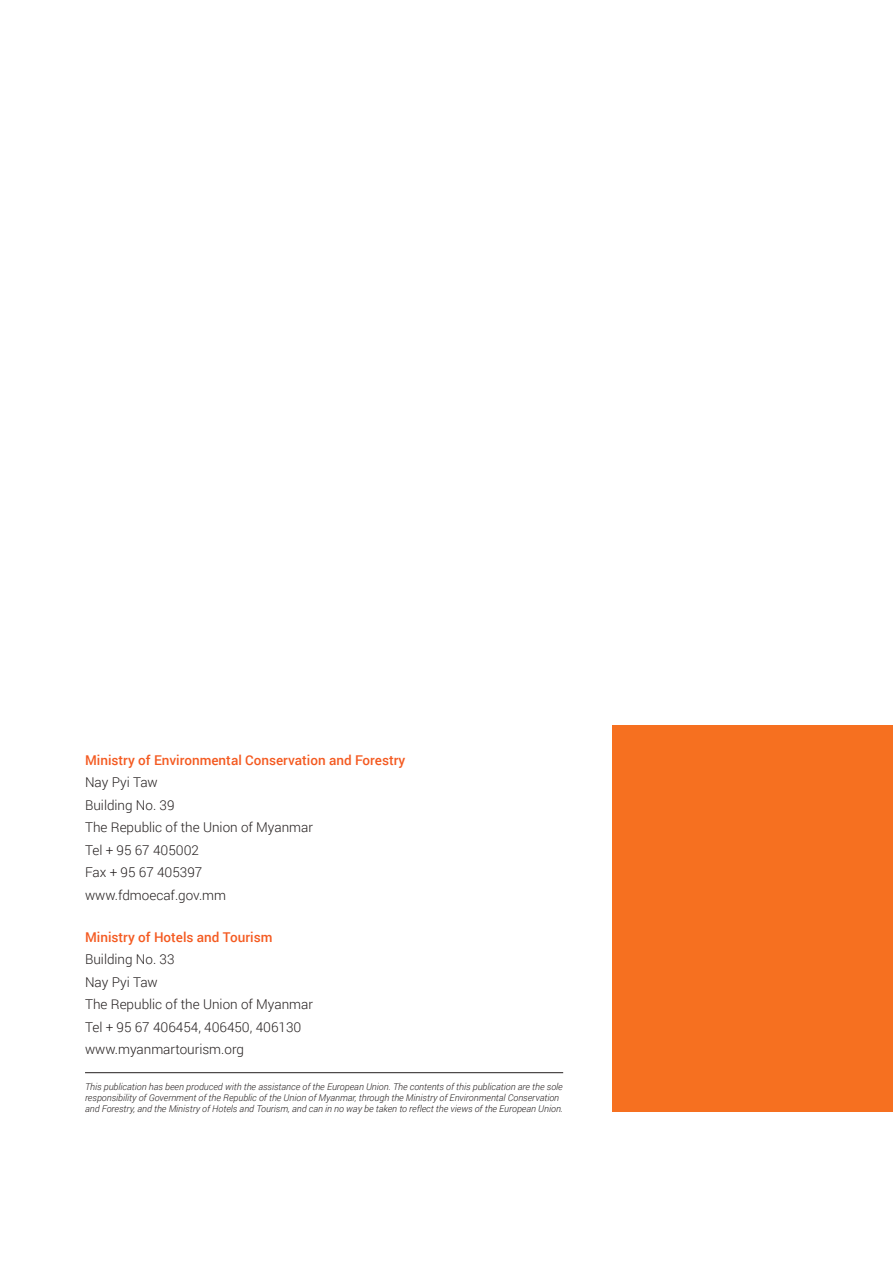
<style>
.page{position:relative;width:893px;height:1263px;background:#fff}
.page>*{position:absolute;margin:0;border:0;box-sizing:border-box;transform-origin:0 0}
.t1{font:300 13.5px/22.5px "Roboto";color:#241f1f}
.t2{font:500 13.5px "Roboto";color:#f45a21}
.t3{font:italic 300 9.3px/11.2px "Roboto";color:#241f1f}
</style>
<div class="page">
<div style="left:612px;top:725px;width:281px;height:387px;background:#f67020"></div>
<hr style="left:85px;top:1072px;width:478px;height:1px;background:#241f1f">
<h1 class="t2" style="left:85px;top:750px;width:322px">Ministry of Environmental Conservation and Forestry</h1>
<h1 class="t1" style="left:85px;top:771px;width:229px">Nay Pyi Taw<br>Building No. 39<br>The Republic of the Union of Myanmar<br>Tel + 95 67 405002<br>Fax + 95 67 405397 www.fdmoecaf.gov.mm</h1>
<h1 class="t2" style="left:85px;top:927px;width:189px">Ministry of Hotels and Tourism</h1>
<h1 class="t1" style="left:85px;top:948px;width:229px">Building No. 33<br>Nay Pyi Taw<br>The Republic of the Union of Myanmar<br>Tel + 95 67 406454, 406450, 406130 www.myanmartourism.org</h1>
<p class="t3" style="left:85px;top:1080px;width:480px">This publication has been produced with the assistance of the European Union. The contents of this publication are the sole responsibility of Government of the Republic of the Union of Myanmar, through the Ministry of Environmental Conservation and Forestry, and the Ministry of Hotels and Tourism, and can in no way be taken to reflect the views of the European Union.</p>
</div>
